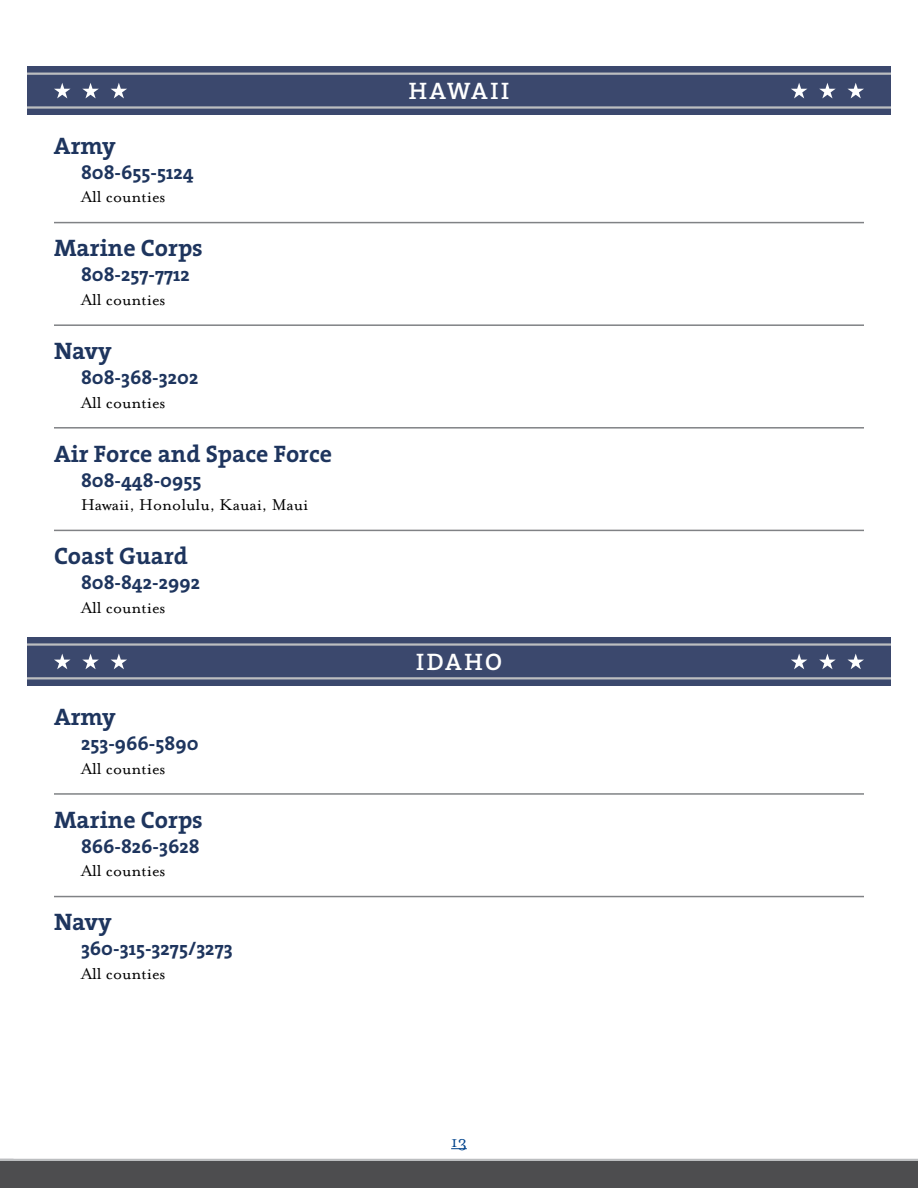
<style>
.page{position:relative;width:918px;height:1188px;background:#fff}
.page>*{position:absolute;margin:0;border:0;box-sizing:border-box;transform-origin:0 0}
.t1{font:700 24px "The Serif";color:#1e355e}
.t2{font:24px "The Serif Semi Bold Caps";letter-spacing:.1em;color:#fff}
.t3{font:700 19.5px "The Serif";color:#1e355e}
.t4{font:18px "Mrs Eaves Roman";color:#000}
.t5{font:18px "Mrs Eaves Roman";color:#00438c}
</style>
<div class="page">
<div style="left:0;top:1161px;width:918px;height:27px;background:#4d4d4f"></div>
<hr style="left:0;top:1159px;width:918px;height:2px;background:#bcbec0">
<svg style="left:451px;top:1148px;width:16px;height:1px"></svg>
<div style="left:27px;top:66px;width:864px;height:49px;background:#3b486d"></div>
<svg style="left:111px;top:83px;width:16px;height:15px"></svg>
<svg style="left:82px;top:83px;width:17px;height:15px"></svg>
<svg style="left:54px;top:83px;width:17px;height:15px"></svg>
<svg style="left:847px;top:83px;width:17px;height:15px"></svg>
<svg style="left:819px;top:83px;width:17px;height:15px"></svg>
<svg style="left:791px;top:83px;width:16px;height:15px"></svg>
<hr style="left:27px;top:73px;width:864px;height:2px;background:#bcbec0">
<hr style="left:27px;top:106px;width:864px;height:3px;background:#bcbec0">
<div style="left:27px;top:637px;width:864px;height:49px;background:#3b486d"></div>
<svg style="left:111px;top:654px;width:16px;height:15px"></svg>
<svg style="left:82px;top:654px;width:17px;height:15px"></svg>
<svg style="left:54px;top:654px;width:17px;height:15px"></svg>
<svg style="left:847px;top:654px;width:17px;height:15px"></svg>
<svg style="left:819px;top:654px;width:17px;height:15px"></svg>
<svg style="left:791px;top:654px;width:16px;height:15px"></svg>
<hr style="left:27px;top:643px;width:864px;height:3px;background:#bcbec0">
<hr style="left:27px;top:677px;width:864px;height:2px;background:#bcbec0">
<hr style="left:54px;top:222px;width:810px;height:1px;background:#808285">
<hr style="left:54px;top:324px;width:810px;height:2px;background:#808285">
<hr style="left:54px;top:427px;width:810px;height:2px;background:#808285">
<hr style="left:54px;top:530px;width:810px;height:1px;background:#808285">
<hr style="left:54px;top:793px;width:810px;height:2px;background:#808285">
<hr style="left:54px;top:896px;width:810px;height:1px;background:#808285">
<h3 class="t1" style="left:54px;top:126px;width:63px">Army</h3>
<p class="t3" style="left:81px;top:156px;width:114px">808-655-5124</p>
<p class="t4" style="left:81px;top:187px;width:86px">All counties</p>
<h3 class="t1" style="left:54px;top:228px;width:150px">Marine Corps</h3>
<p class="t3" style="left:81px;top:258px;width:110px">808-257-7712</p>
<p class="t4" style="left:81px;top:290px;width:86px">All counties</p>
<h3 class="t1" style="left:54px;top:331px;width:59px">Navy</h3>
<p class="t3" style="left:81px;top:361px;width:119px">808-368-3202</p>
<p class="t4" style="left:81px;top:392px;width:86px">All counties</p>
<h3 class="t1" style="left:54px;top:433px;width:280px">Air Force and Space Force</h3>
<p class="t3" style="left:81px;top:464px;width:122px">808-448-0955</p>
<p class="t4" style="left:81px;top:495px;width:229px">Hawaii, Honolulu, Kauai, Maui</p>
<h3 class="t1" style="left:54px;top:536px;width:135px">Coast Guard</h3>
<p class="t3" style="left:81px;top:566px;width:121px">808-842-2992</p>
<p class="t4" style="left:81px;top:598px;width:86px">All counties</p>
<h3 class="t1" style="left:54px;top:697px;width:63px">Army</h3>
<p class="t3" style="left:81px;top:727px;width:119px">253-966-5890</p>
<p class="t4" style="left:81px;top:759px;width:86px">All counties</p>
<h3 class="t1" style="left:54px;top:799px;width:150px">Marine Corps</h3>
<p class="t3" style="left:81px;top:830px;width:120px">866-826-3628</p>
<p class="t4" style="left:81px;top:861px;width:86px">All counties</p>
<h3 class="t1" style="left:54px;top:902px;width:59px">Navy</h3>
<p class="t3" style="left:81px;top:932px;width:153px">360-315-3275/3273</p>
<p class="t4" style="left:81px;top:964px;width:86px">All counties</p>
<h2 class="t2" style="left:409px;top:71px;width:102px">HAWAII</h2>
<h2 class="t2" style="left:416px;top:642px;width:87px">IDAHO</h2>
<p class="t5" style="left:451px;top:1132px;width:17px">13</p>
</div>
